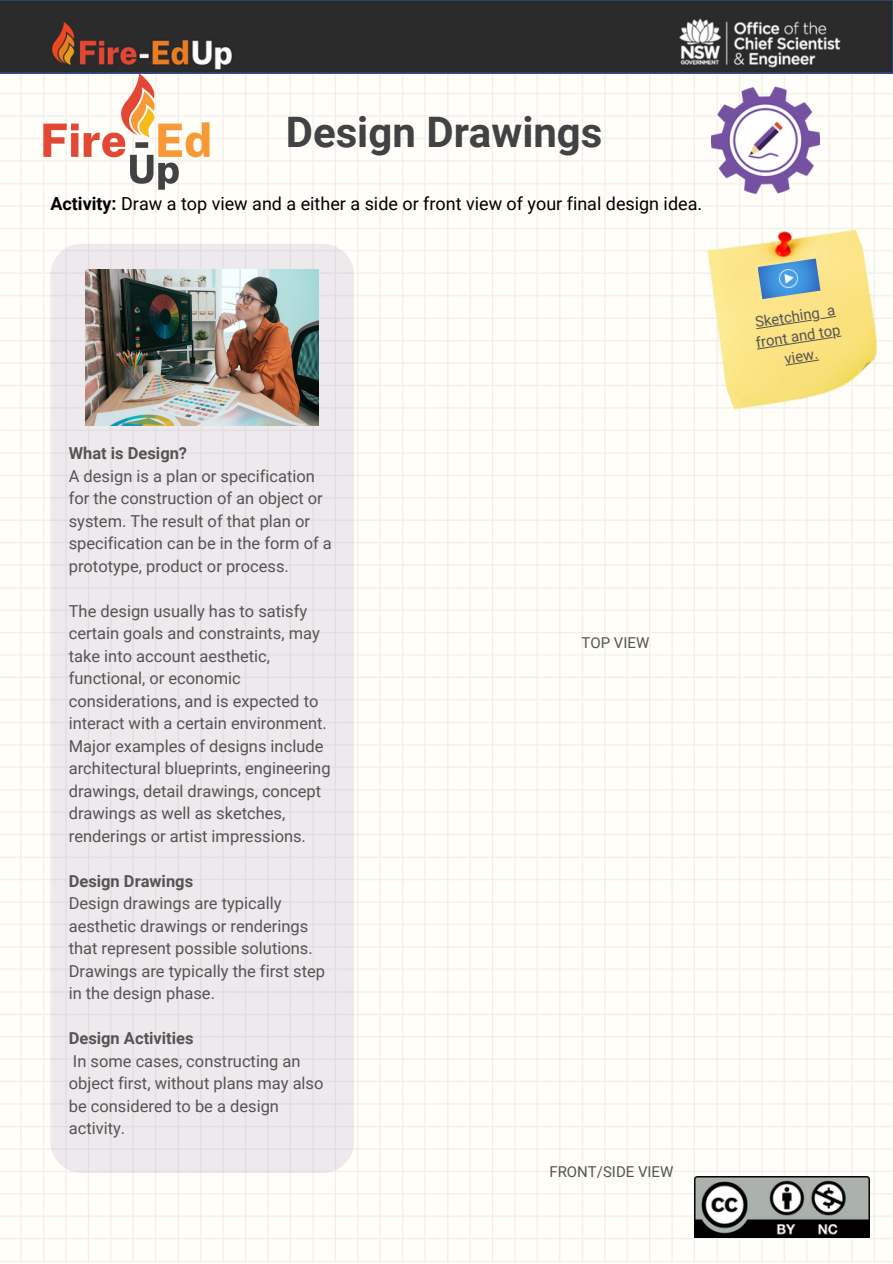
<style>
.page{position:relative;width:893px;height:1264px;background:#fff}
.page>*{position:absolute;margin:0;border:0;box-sizing:border-box;transform-origin:0 0}
.t1{font:700 42px "Roboto";color:#424143}
.t2{font:18px "Roboto";color:#000}
.t3{font:16.5px/22.5px "Roboto";color:#545454}
.t4{font:700 16.5px "Roboto";color:#545454}
.t5{font:15px "Roboto";color:#545454}
.t6{font:14.85px/20.2px "Roboto";color:#545454;text-align:center}
.s1{font-weight:700}
</style>
<div class="page">
<img style="left:0;top:73px;width:892px;height:1189px">
<img style="left:711px;top:86px;width:108px;height:108px">
<div style="left:50px;top:244px;width:304px;height:928px;background:#eee9ed;border-radius:32px"></div>
<img style="left:86px;top:270px;width:232px;height:155px">
<img style="left:678px;top:199px;width:214px;height:226px">
<img style="left:757px;top:258px;width:63px;height:41px">
<svg style="left:756px;top:316px;width:80px;height:13px"></svg>
<svg style="left:757px;top:335px;width:84px;height:14px"></svg>
<svg style="left:785px;top:359px;width:34px;height:7px"></svg>
<img style="left:694px;top:1176px;width:175px;height:61px">
<img style="left:0;top:0;width:892px;height:73px">
<img style="left:43px;top:74px;width:166px;height:116px">
<p class="t1" style="left:286px;top:108px;width:318px">Design Drawings</p>
<p class="t2" style="left:50px;top:194px;width:653px"><span class="s1">Activity:</span> Draw a top view and a either a side or front view of your final design idea.</p>
<p class="t4" style="left:69px;top:444px;width:120px">What is Design?</p>
<p class="t3" style="left:69px;top:465px;width:264px">A design is a plan or specification for the construction of an object or system. The result of that plan or specification can be in the form of a prototype, product or process.</p>
<p class="t3" style="left:69px;top:600px;width:263px">The design usually has to satisfy certain goals and constraints, may take into account aesthetic, functional, or economic considerations, and is expected to interact with a certain environment.<br>Major examples of designs include architectural blueprints, engineering drawings, detail drawings, concept drawings as well as sketches, renderings or artist impressions.</p>
<p class="t4" style="left:69px;top:871px;width:126px">Design Drawings</p>
<p class="t3" style="left:69px;top:892px;width:258px">Design drawings are typically aesthetic drawings or renderings that represent possible solutions.<br>Drawings are typically the first step in the design phase.</p>
<p class="t4" style="left:69px;top:1028px;width:126px">Design Activities</p>
<p class="t3" style="left:69px;top:1049px;width:256px">In some cases, constructing an object first, without plans may also be considered to be a design activity.</p>
<p class="t5" style="left:581px;top:634px;width:69px">TOP VIEW</p>
<p class="t5" style="left:549px;top:1163px;width:125px">FRONT/SIDE VIEW</p>
<p class="t6" style="left:751px;top:313px;width:87px;rotate:-9deg">Sketching a front and top view.</p>
</div>
